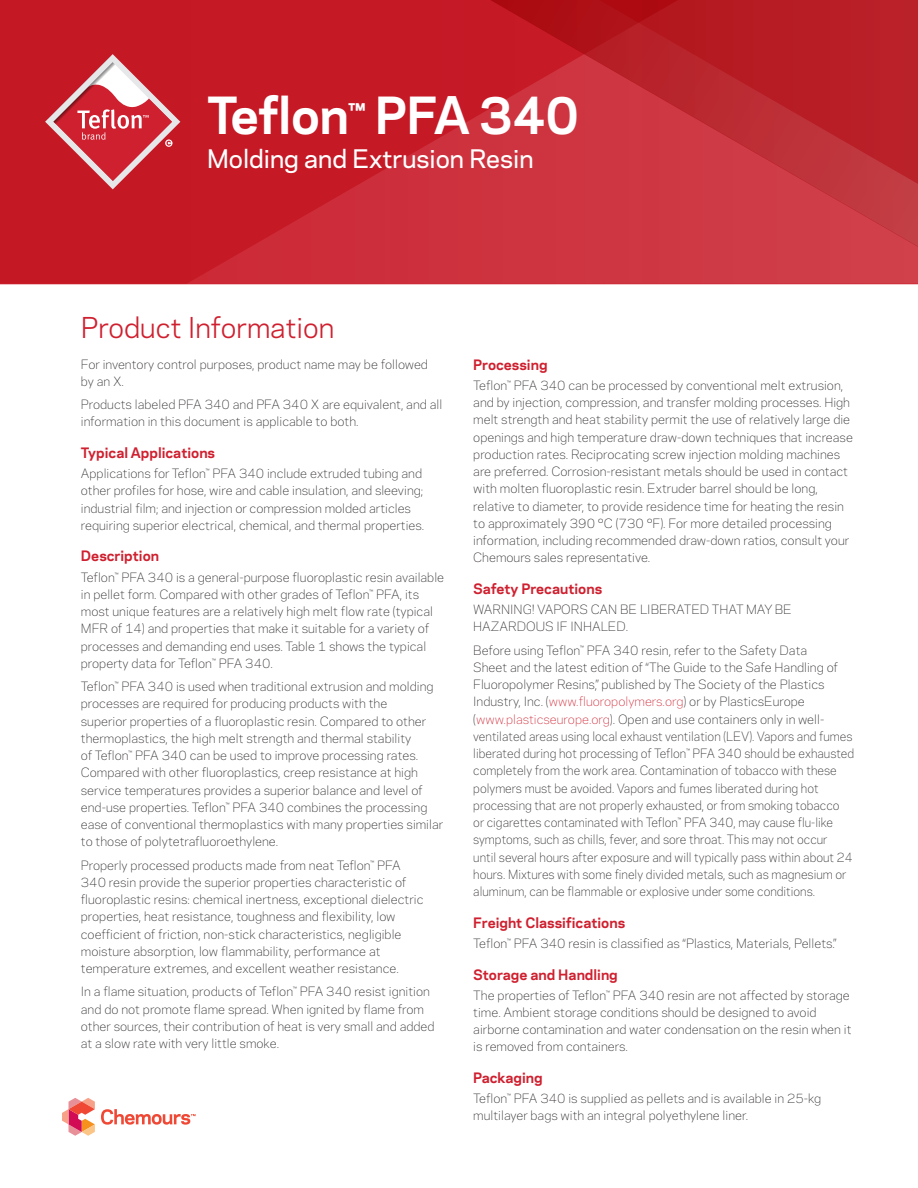
<style>
.page{position:relative;width:918px;height:1188px;background:#fff}
.page>*{position:absolute;margin:0;border:0;box-sizing:border-box;transform-origin:0 0}
.t1{font:700 48px "Chemours Sans";letter-spacing:-.01em;color:#fff}
.t2{font:27px "Chemours Sans";color:#cf202f}
.t3{font:500 24px "Chemours Sans";color:#fff}
.t4{font:700 13.5px "Chemours Sans";color:#cf202f}
.t5{font:300 12px/17.2px "Chemours Sans";color:#231f20}
.s1{color:#cf202f}
</style>
<div class="page">
<div style="left:0;top:0;width:186px;height:284px;background:#c41825"></div>
<svg style="left:186px;top:0;width:732px;height:284px;background:#c8222e"></svg>
<svg style="left:468px;top:0;width:450px;height:258px;background:#c32b35"></svg>
<svg style="left:62px;top:1098px;width:33px;height:38px"></svg>
<svg style="left:101px;top:1109px;width:95px;height:16px"></svg>
<svg style="left:45px;top:54px;width:135px;height:135px;background:#cf4651"></svg>
<h1 class="t1" style="left:207px;top:79px;width:374px">Teflon<sup>™</sup> PFA 340</h1>
<h3 class="t3" style="left:207px;top:141px;width:328px">Molding and Extrusion Resin</h3>
<h2 class="t2" style="left:81px;top:307px;width:255px">Product Information</h2>
<p class="t5" style="left:81px;top:355px;width:349px">For inventory control purposes, product name may be followed by an X.</p>
<p class="t5" style="left:81px;top:395px;width:363px">Products labeled PFA 340 and PFA 340 X are equivalent, and all information in this document is applicable to both.</p>
<p class="t4" style="left:81px;top:442px;width:136px">Typical Applications</p>
<p class="t5" style="left:81px;top:464px;width:345px">Applications for Teflon<sup>™</sup> PFA 340 include extruded tubing and other profiles for hose, wire and cable insulation, and sleeving; industrial film; and injection or compression molded articles requiring superior electrical, chemical, and thermal properties.</p>
<p class="t4" style="left:81px;top:546px;width:80px">Description</p>
<p class="t5" style="left:81px;top:568px;width:365px">Teflon<sup>™</sup> PFA 340 is a general-purpose fluoroplastic resin available in pellet form. Compared with other grades of Teflon<sup>™</sup> PFA, its most unique features are a relatively high melt flow rate (typical MFR of 14) and properties that make it suitable for a variety of processes and demanding end uses. Table 1 shows the typical property data for Teflon<sup>™</sup> PFA 340.</p>
<p class="t5" style="left:81px;top:677px;width:364px">Teflon<sup>™</sup> PFA 340 is used when traditional extrusion and molding processes are required for producing products with the<br>superior properties of a fluoroplastic resin. Compared to other thermoplastics, the high melt strength and thermal stability<br>of Teflon<sup>™</sup> PFA 340 can be used to improve processing rates.<br>Compared with other fluoroplastics, creep resistance at high service temperatures provides a superior balance and level of end-use properties. Teflon<sup>™</sup> PFA 340 combines the processing ease of conventional thermoplastics with many properties similar to those of polytetrafluoroethylene.</p>
<p class="t5" style="left:81px;top:856px;width:344px">Properly processed products made from neat Teflon<sup>™</sup> PFA 340 resin provide the superior properties characteristic of fluoroplastic resins: chemical inertness, exceptional dielectric properties, heat resistance, toughness and flexibility, low coefficient of friction, non-stick characteristics, negligible moisture absorption, low flammability, performance at temperature extremes, and excellent weather resistance.</p>
<p class="t5" style="left:81px;top:982px;width:355px">In a flame situation, products of Teflon<sup>™</sup> PFA 340 resist ignition and do not promote flame spread. When ignited by flame from other sources, their contribution of heat is very small and added at a slow rate with very little smoke.</p>
<p class="t4" style="left:473px;top:354px;width:76px">Processing</p>
<p class="t5" style="left:473px;top:376px;width:381px">Teflon<sup>™</sup> PFA 340 can be processed by conventional melt extrusion, and by injection, compression, and transfer molding processes. High melt strength and heat stability permit the use of relatively large die openings and high temperature draw-down techniques that increase production rates. Reciprocating screw injection molding machines are preferred. Corrosion-resistant metals should be used in contact with molten fluoroplastic resin. Extruder barrel should be long, relative to diameter, to provide residence time for heating the resin to approximately 390 °C (730 °F). For more detailed processing information, including recommended draw-down ratios, consult your Chemours sales representative.</p>
<p class="t4" style="left:473px;top:579px;width:130px">Safety Precautions</p>
<p class="t5" style="left:473px;top:600px;width:320px">WARNING! VAPORS CAN BE LIBERATED THAT MAY BE<br>HAZARDOUS IF INHALED.</p>
<p class="t5" style="left:473px;top:641px;width:383px">Before using Teflon<sup>™</sup> PFA 340 resin, refer to the Safety Data<br>Sheet and the latest edition of “The Guide to the Safe Handling of Fluoropolymer Resins,” published by The Society of the Plastics Industry, Inc. (<span class="s1">www.fluoropolymers.org</span>) or by PlasticsEurope (<span class="s1">www.plasticseurope.org</span>). Open and use containers only in well&shy;ventilated areas using local exhaust ventilation (LEV). Vapors and fumes liberated during hot processing of Teflon<sup>™</sup> PFA 340 should be exhausted completely from the work area. Contamination of tobacco with these polymers must be avoided. Vapors and fumes liberated during hot processing that are not properly exhausted, or from smoking tobacco<br>or cigarettes contaminated with Teflon<sup>™</sup> PFA 340, may cause flu-like symptoms, such as chills, fever, and sore throat. This may not occur<br>until several hours after exposure and will typically pass within about 24 hours. Mixtures with some finely divided metals, such as magnesium or aluminum, can be flammable or explosive under some conditions.</p>
<p class="t4" style="left:473px;top:912px;width:153px">Freight Classifications</p>
<p class="t5" style="left:473px;top:934px;width:365px">Teflon<sup>™</sup> PFA 340 resin is classified as “Plastics, Materials, Pellets.”</p>
<p class="t4" style="left:473px;top:964px;width:146px">Storage and Handling</p>
<p class="t5" style="left:473px;top:986px;width:380px">The properties of Teflon<sup>™</sup> PFA 340 resin are not affected by storage time. Ambient storage conditions should be designed to avoid airborne contamination and water condensation on the resin when it is removed from containers.</p>
<p class="t4" style="left:473px;top:1068px;width:71px">Packaging</p>
<p class="t5" style="left:473px;top:1089px;width:350px">Teflon<sup>™</sup> PFA 340 is supplied as pellets and is available in 25-kg multilayer bags with an integral polyethylene liner.</p>
</div>
